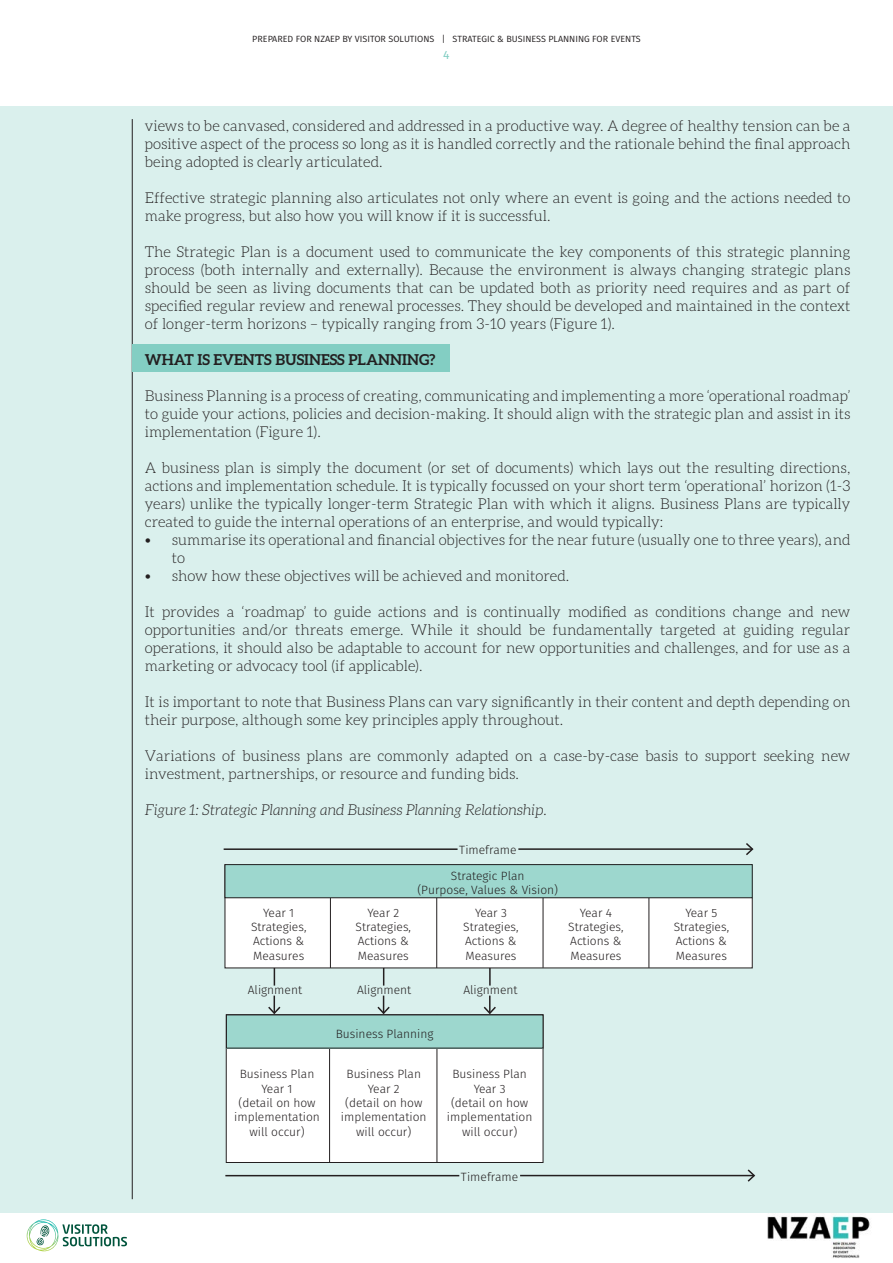
<style>
.page{position:relative;width:893px;height:1263px;background:#fff}
.page>*{position:absolute;margin:0;border:0;box-sizing:border-box;transform-origin:0 0}
.t1{font:300 15px/18px "Aleo";color:#231f20;text-align:justify}
.t2{font:italic 300 15px "Aleo";color:#231f20}
.t3{font:700 15px "Aleo";color:#231f20}
.t4{font:300 12px/14.4px "Fira Sans";color:#231f20}
.t5{font:12px "Fira Sans";color:#83cec3}
.t6{font:9px "Fira Sans";color:#231f20}
</style>
<div class="page">
<svg style="left:26px;top:1219px;width:101px;height:32px"></svg>
<div style="left:0;top:106px;width:893px;height:1107px;background:#daf0ed"></div>
<hr style="left:132px;top:119px;width:1px;height:1080px;background:#231f20">
<img style="left:767px;top:1215px;width:103px;height:43px">
<div style="left:132px;top:344px;width:317px;height:28px;background:#83cec3"></div>
<div style="left:225px;top:865px;width:527px;height:103px;background:#fff"></div>
<div style="left:226px;top:1015px;width:317px;height:147px;background:#fff"></div>
<div style="left:226px;top:1014px;width:317px;height:149px;border:1px solid #231f20"></div>
<hr style="left:330px;top:898px;width:1px;height:70px;background:#231f20">
<hr style="left:436px;top:898px;width:1px;height:70px;background:#231f20">
<hr style="left:543px;top:898px;width:1px;height:70px;background:#231f20">
<hr style="left:649px;top:898px;width:1px;height:70px;background:#231f20">
<hr style="left:329px;top:1015px;width:1px;height:147px;background:#231f20">
<hr style="left:437px;top:1015px;width:1px;height:147px;background:#231f20">
<div style="left:225px;top:864px;width:527px;height:34px;background:#9dd7ce"></div>
<div style="left:225px;top:864px;width:527px;height:34px;border:1px solid #231f20"></div>
<div style="left:226px;top:1015px;width:317px;height:33px;background:#9dd7ce"></div>
<svg style="left:267px;top:995px;width:15px;height:20px"></svg>
<hr style="left:518px;top:848px;width:234px;height:2px;background:#231f20">
<svg style="left:744px;top:843px;width:10px;height:12px"></svg>
<hr style="left:224px;top:848px;width:234px;height:2px;background:#231f20">
<svg style="left:274px;top:968px;width:1px;height:17px"></svg>
<svg style="left:376px;top:995px;width:15px;height:20px"></svg>
<svg style="left:383px;top:968px;width:1px;height:17px"></svg>
<svg style="left:482px;top:995px;width:15px;height:20px"></svg>
<svg style="left:489px;top:968px;width:2px;height:17px"></svg>
<hr style="left:520px;top:1175px;width:234px;height:1px;background:#231f20">
<svg style="left:746px;top:1169px;width:10px;height:13px"></svg>
<hr style="left:225px;top:1175px;width:234px;height:1px;background:#231f20">
<p class="t6" style="left:252px;top:32px;width:390px">PREPARED FOR NZAEP BY VISITOR SOLUTIONS | STRATEGIC &amp; BUSINESS PLANNING FOR EVENTS</p>
<p class="t5" style="left:443px;top:46px;width:8px">4</p>
<p class="t1" style="left:145px;top:117px;width:707px">views to be canvased, considered and addressed in a productive way. A degree of healthy tension can be a positive aspect of the process so long as it is handled correctly and the rationale behind the final approach being adopted is clearly articulated.</p>
<p class="t1" style="left:145px;top:189px;width:707px">Effective strategic planning also articulates not only where an event is going and the actions needed to make progress, but also how you will know if it is successful.</p>
<p class="t1" style="left:145px;top:243px;width:707px">The Strategic Plan is a document used to communicate the key components of this strategic planning process (both internally and externally). Because the environment is always changing strategic plans should be seen as living documents that can be updated both as priority need requires and as part of specified regular review and renewal processes. They should be developed and maintained in the context of longer-term horizons – typically ranging from 3-10 years (Figure 1).</p>
<p class="t3" style="left:145px;top:351px;width:292px">WHAT IS EVENTS BUSINESS PLANNING?</p>
<p class="t1" style="left:145px;top:387px;width:707px">Business Planning is a process of creating, communicating and implementing a more ‘operational roadmap’ to guide your actions, policies and decision-making. It should align with the strategic plan and assist in its implementation (Figure 1).</p>
<p class="t1" style="left:145px;top:459px;width:707px">A business plan is simply the document (or set of documents) which lays out the resulting directions, actions and implementation schedule. It is typically focussed on your short term ‘operational’ horizon (1-3 years) unlike the typically longer-term Strategic Plan with which it aligns. Business Plans are typically created to guide the internal operations of an enterprise, and would typically:</p>
<p class="t1" style="left:172px;top:531px;width:680px;text-indent:-27px">• summarise its operational and financial objectives for the near future (usually one to three years), and to</p>
<p class="t1" style="left:145px;top:567px;width:426px">• show how these objectives will be achieved and monitored.</p>
<p class="t1" style="left:145px;top:603px;width:707px">It provides a ‘roadmap’ to guide actions and is continually modified as conditions change and new opportunities and/or threats emerge. While it should be fundamentally targeted at guiding regular operations, it should also be adaptable to account for new opportunities and challenges, and for use as a marketing or advocacy tool (if applicable).</p>
<p class="t1" style="left:145px;top:693px;width:707px">It is important to note that Business Plans can vary significantly in their content and depth depending on their purpose, although some key principles apply throughout.</p>
<p class="t1" style="left:145px;top:747px;width:707px">Variations of business plans are commonly adapted on a case-by-case basis to support seeking new investment, partnerships, or resource and funding bids.</p>
<p class="t2" style="left:145px;top:802px;width:403px">Figure 1: Strategic Planning and Business Planning Relationship.</p>
<p class="t4" style="left:459px;top:843px;width:59px">Timeframe</p>
<p class="t4" style="left:263px;top:905px;width:32px">Year 1</p>
<p class="t4" style="left:251px;top:919px;width:57px">Strategies,<br>Actions &amp;<br>Measures</p>
<p class="t4" style="left:451px;top:869px;width:75px">Strategic Plan</p>
<p class="t4" style="left:417px;top:883px;width:142px">(Purpose, Values &amp; Vision)</p>
<p class="t4" style="left:367px;top:905px;width:33px">Year 2</p>
<p class="t4" style="left:356px;top:919px;width:57px">Strategies,<br>Actions &amp;<br>Measures</p>
<p class="t4" style="left:475px;top:905px;width:33px">Year 3</p>
<p class="t4" style="left:463px;top:919px;width:57px">Strategies,<br>Actions &amp;<br>Measures</p>
<p class="t4" style="left:248px;top:982px;width:56px">Alignment</p>
<p class="t4" style="left:357px;top:982px;width:56px">Alignment</p>
<p class="t4" style="left:463px;top:982px;width:56px">Alignment</p>
<p class="t4" style="left:580px;top:905px;width:34px">Year 4</p>
<p class="t4" style="left:568px;top:919px;width:57px">Strategies,<br>Actions &amp;<br>Measures</p>
<p class="t4" style="left:240px;top:1067px;width:76px">Business Plan</p>
<p class="t4" style="left:262px;top:1081px;width:32px">Year 1</p>
<p class="t4" style="left:234px;top:1095px;width:87px;text-align:center">(detail on how implementation will occur)</p>
<p class="t4" style="left:336px;top:1026px;width:99px">Business Planning</p>
<p class="t4" style="left:346px;top:1067px;width:76px">Business Plan</p>
<p class="t4" style="left:368px;top:1081px;width:33px">Year 2</p>
<p class="t4" style="left:341px;top:1095px;width:87px;text-align:center">(detail on how implementation will occur)</p>
<p class="t4" style="left:452px;top:1067px;width:76px">Business Plan</p>
<p class="t4" style="left:474px;top:1081px;width:33px">Year 3</p>
<p class="t4" style="left:447px;top:1095px;width:87px;text-align:center">(detail on how implementation will occur)</p>
<p class="t4" style="left:461px;top:1169px;width:59px">Timeframe</p>
<p class="t4" style="left:685px;top:905px;width:33px">Year 5</p>
<p class="t4" style="left:674px;top:919px;width:57px">Strategies,<br>Actions &amp;<br>Measures</p>
</div>
